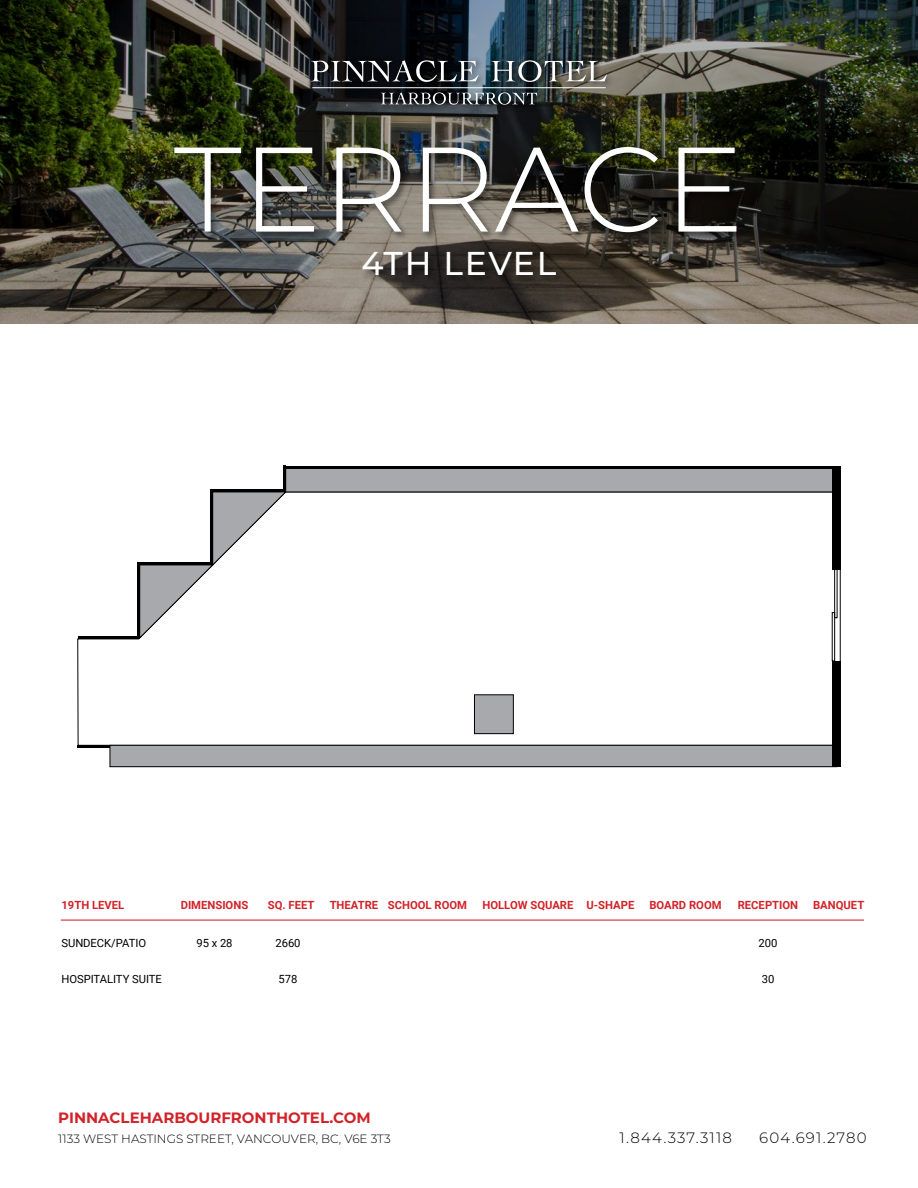
<style>
.page{position:relative;width:918px;height:1188px;background:#fff}
.page>*{position:absolute;margin:0;border:0;box-sizing:border-box;transform-origin:0 0}
.t1{font:300 120px "Montserrat";color:#fff}
.t2{font:500 33px "Montserrat";letter-spacing:.045em;color:#fff}
.t3{font:700 15px "Montserrat";color:#d2232a}
.t4{font:300 15px "Montserrat";letter-spacing:.08em;color:#000}
.t5{font:300 12px "Montserrat";color:#000}
.t6{font:700 11.25px "Roboto";color:#d2232a}
.t7{font:11.25px "Roboto";letter-spacing:-.005em;color:#000}
</style>
<div class="page">
<hr style="left:61px;top:920px;width:803px;height:1px;background:#d2232a">
<img style="left:0;top:0;width:918px;height:324px">
<div style="left:308px;top:56px;width:306px;height:56px;background:#000;opacity:.8"></div>
<svg style="left:311px;top:60px;width:168px;height:22px;background:#46494d"></svg>
<svg style="left:491px;top:60px;width:116px;height:22px;background:#646a6a"></svg>
<hr style="left:312px;top:87px;width:294px;height:1px;background:#fff">
<svg style="left:381px;top:92px;width:156px;height:13px;background:#4e5356"></svg>
<div style="left:172px;top:145px;width:574px;height:97px;background:#000;opacity:.5"></div>
<svg style="left:77px;top:491px;width:764px;height:255px"></svg>
<div style="left:474px;top:695px;width:39px;height:39px;background:#a7a9ac"></div>
<div style="left:474px;top:694px;width:40px;height:40px;border:1px solid #000"></div>
<svg style="left:139px;top:491px;width:148px;height:148px"></svg>
<div style="left:110px;top:745px;width:727px;height:22px;background:#a7a9ac"></div>
<div style="left:110px;top:745px;width:727px;height:22px;border:1px solid #000"></div>
<div style="left:286px;top:468px;width:551px;height:24px;background:#a7a9ac"></div>
<div style="left:285px;top:468px;width:552px;height:24px;border:1px solid #000"></div>
<div style="left:832px;top:466px;width:8px;height:103px;background:#000"></div>
<div style="left:832px;top:661px;width:8px;height:106px;background:#000"></div>
<hr style="left:286px;top:466px;width:551px;height:2px;background:#000">
<hr style="left:213px;top:490px;width:73px;height:2px;background:#000">
<hr style="left:283px;top:466px;width:3px;height:24px;background:#000">
<hr style="left:210px;top:490px;width:3px;height:75px;background:#000">
<hr style="left:137px;top:562px;width:3px;height:77px;background:#000">
<hr style="left:140px;top:562px;width:73px;height:3px;background:#000">
<hr style="left:78px;top:637px;width:62px;height:2px;background:#000">
<hr style="left:78px;top:745px;width:32px;height:3px;background:#000">
<div style="left:834px;top:569px;width:3px;height:49px;border:1px solid #000"></div>
<div style="left:832px;top:612px;width:3px;height:49px;border:1px solid #000"></div>
<div style="left:361px;top:250px;width:204px;height:35px;background:#000;opacity:.5"></div>
<h1 class="t1" style="left:174px;top:108px;width:572px">TERRACE</h1>
<h2 class="t2" style="left:362px;top:241px;width:196px">4TH LEVEL</h2>
<p class="t6" style="left:62px;top:897px;width:64px">19TH LEVEL</p>
<p class="t6" style="left:181px;top:897px;width:69px">DIMENSIONS</p>
<p class="t6" style="left:268px;top:897px;width:48px">SQ. FEET</p>
<p class="t6" style="left:330px;top:897px;width:139px">THEATRE SCHOOL ROOM</p>
<p class="t6" style="left:483px;top:897px;width:153px">HOLLOW SQUARE U-SHAPE</p>
<p class="t6" style="left:649px;top:897px;width:74px">BOARD ROOM</p>
<p class="t6" style="left:738px;top:897px;width:62px">RECEPTION</p>
<p class="t6" style="left:813px;top:897px;width:53px">BANQUET</p>
<p class="t7" style="left:62px;top:935px;width:86px">SUNDECK/PATIO</p>
<p class="t7" style="left:196px;top:935px;width:38px">95 x 28</p>
<p class="t7" style="left:275px;top:935px;width:27px">2660</p>
<p class="t7" style="left:759px;top:935px;width:20px">200</p>
<p class="t7" style="left:62px;top:971px;width:102px">HOSPITALITY SUITE</p>
<p class="t7" style="left:279px;top:971px;width:20px">578</p>
<p class="t7" style="left:762px;top:971px;width:14px">30</p>
<h3 class="t3" style="left:58px;top:1107px;width:314px">PINNACLEHARBOURFRONTHOTEL.COM</h3>
<p class="t5" style="left:58px;top:1130px;width:334px">1133 WEST HASTINGS STREET, VANCOUVER, BC, V6E 3T3</p>
<h3 class="t4" style="left:620px;top:1127px;width:114px">1.844.337.3118</h3>
<h3 class="t4" style="left:759px;top:1127px;width:109px">604.691.2780</h3>
</div>
